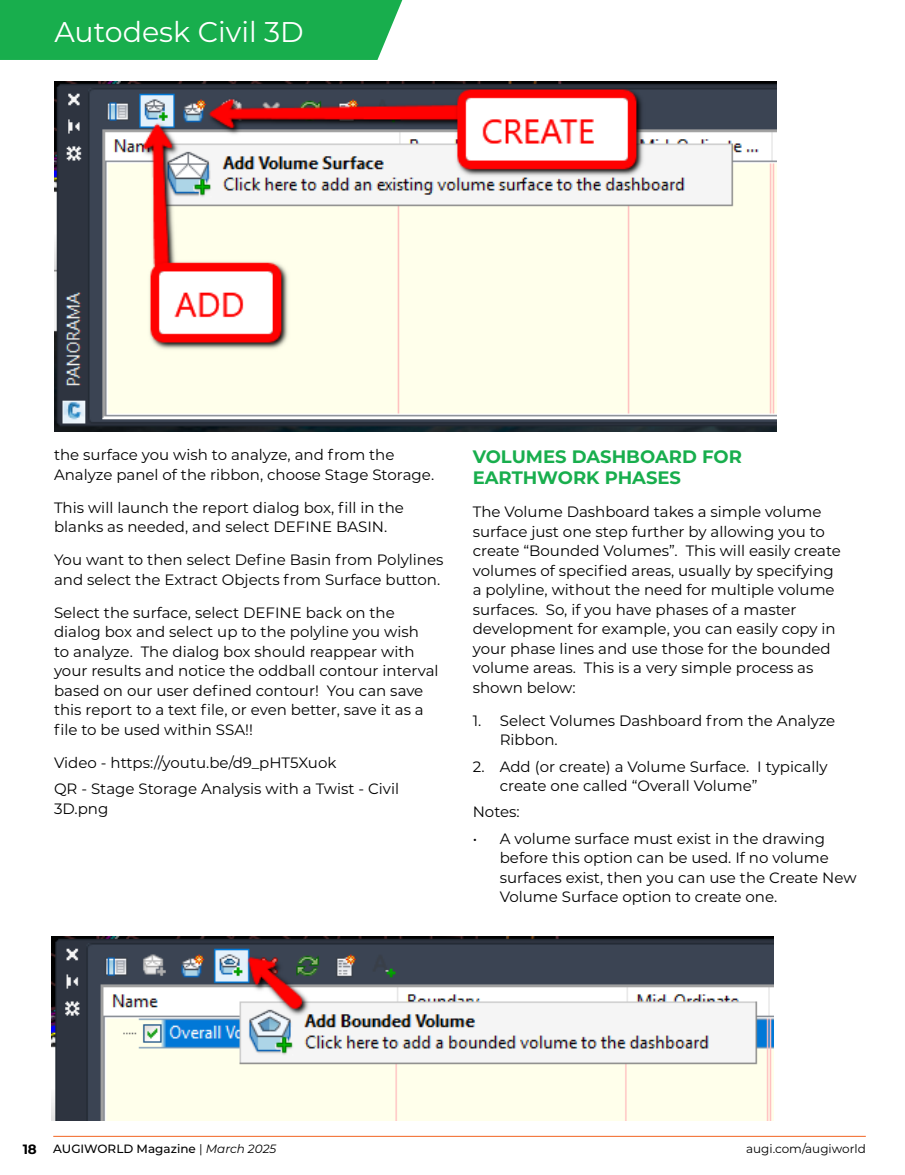
<style>
.page{position:relative;width:905px;height:1175px;background:#fff}
.page>*{position:absolute;margin:0;border:0;box-sizing:border-box;transform-origin:0 0}
.t1{font:28.5px "Montserrat";color:#fff}
.t2{font:700 18px/21px "Montserrat";color:#18ae4d}
.t3{font:15px/19.5px "Montserrat";color:#000}
.t4{font:500 12px "Montserrat";color:#000}
.t5{font:12px "Montserrat";color:#000}
.s1{font-weight:700;font-size:13.5px}
.s2{font-weight:400}
.s3{font-weight:400;font-style:italic}
</style>
<div class="page">
<hr style="left:53px;top:1136px;width:812px;height:1px;background:#f26522">
<div style="left:0;top:0;width:403px;height:60px;background:#18ae4d"></div>
<img style="left:51px;top:936px;width:722px;height:184px">
<img style="left:54px;top:81px;width:722px;height:350px">
<h1 class="t1" style="left:54px;top:12px;width:251px">Autodesk Civil 3D</h1>
<p class="t3" style="left:54px;top:444px;width:381px">the surface you wish to analyze, and from the<br>Analyze panel of the ribbon, choose Stage Storage.</p>
<p class="t3" style="left:54px;top:497px;width:351px">This will launch the report dialog box, fill in the blanks as needed, and select DEFINE BASIN.</p>
<p class="t3" style="left:54px;top:549px;width:391px">You want to then select Define Basin from Polylines and select the Extract Objects from Surface button.</p>
<p class="t3" style="left:54px;top:602px;width:386px">Select the surface, select DEFINE back on the dialog box and select up to the polyline you wish<br>to analyze. The dialog box should reappear with your results and notice the oddball contour interval based on our user defined contour! You can save this report to a text file, or even better, save it as a file to be used within SSA!!</p>
<p class="t3" style="left:54px;top:749px;width:346px;line-height:26.2px">Video - https://youtu.be/d9_pHT5Xuok<br>QR - Stage Storage Analysis with a Twist - Civil</p>
<p class="t3" style="left:54px;top:798px;width:56px">3D.png</p>
<p class="t2" style="left:472px;top:445px;width:271px">VOLUMES DASHBOARD FOR<br>EARTHWORK PHASES</p>
<p class="t3" style="left:472px;top:501px;width:370px">The Volume Dashboard takes a simple volume surface just one step further by allowing you to create “Bounded Volumes”. This will easily create volumes of specified areas, usually by specifying a polyline, without the need for multiple volume surfaces. So, if you have phases of a master development for example, you can easily copy in your phase lines and use those for the bounded volume areas. This is a very simple process as shown below:</p>
<p class="t3" style="left:500px;top:710px;width:337px;text-indent:-27px">1. Select Volumes Dashboard from the Analyze<br>Ribbon.</p>
<p class="t3" style="left:500px;top:756px;width:329px;text-indent:-27px">2. Add (or create) a Volume Surface. I typically create one called “Overall Volume”</p>
<p class="t3" style="left:472px;top:801px;width:48px">Notes:</p>
<p class="t3" style="left:500px;top:828px;width:358px;text-indent:-27px">• A volume surface must exist in the drawing before this option can be used. If no volume surfaces exist, then you can use the Create New Volume Surface option to create one.</p>
<p class="t4" style="left:23px;top:1140px;width:255px"><span class="s1">18</span> AUGIWORLD Magazine <span class="s2">|</span> <span class="s3">March 2025</span></p>
<p class="t5" style="left:746px;top:1140px;width:121px">augi.com/augiworld</p>
</div>
